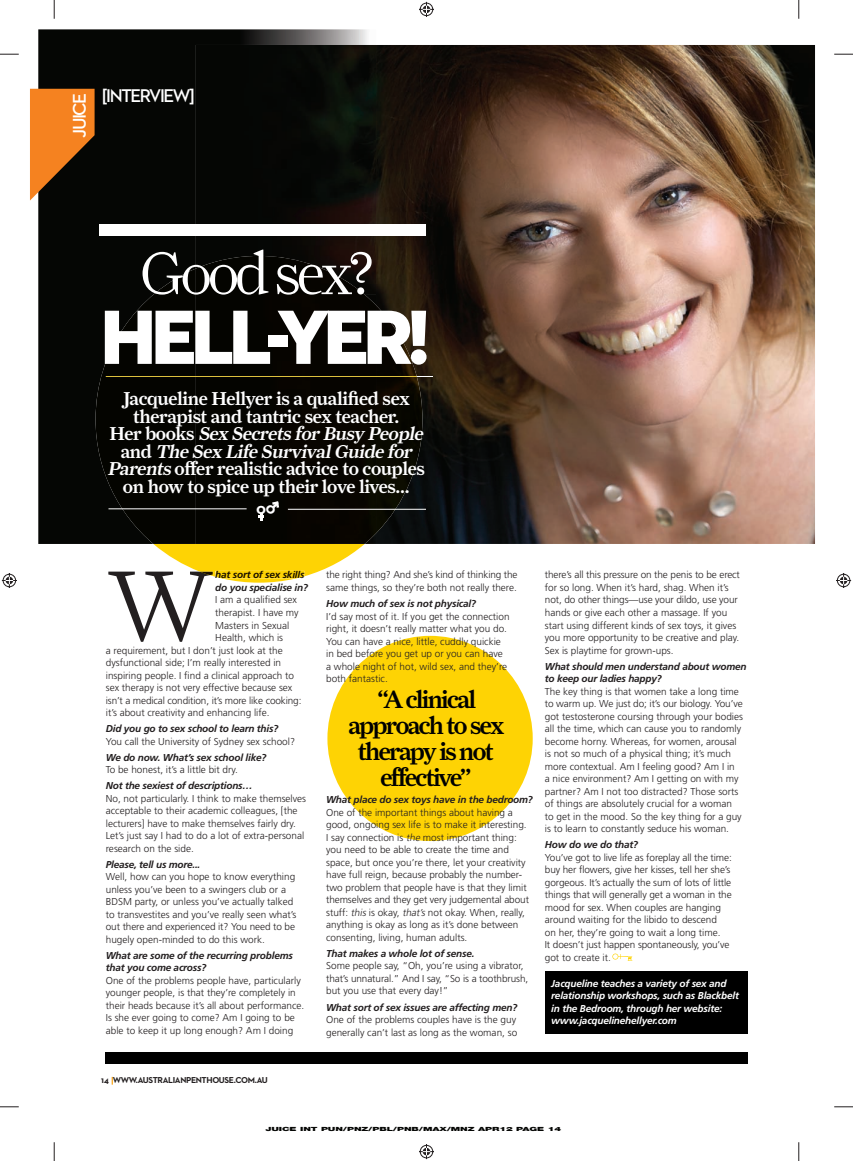
<style>
.page{position:relative;width:853px;height:1161px;background:#fff}
.page>*{position:absolute;margin:0;border:0;box-sizing:border-box;transform-origin:0 0}
.t1{font:300 100.88px "Farnham Display";color:#191000}
.t2{font:78.12px "Neutraface 2 Display Titling";letter-spacing:-.07em;color:#fff}
.t3{font:300 60.75px "Farnham Display";letter-spacing:-.07em;color:#fff}
.t4{font:500 25px/26.2px "Farnham Display";letter-spacing:-.065em;color:#000;text-align:center}
.t5{font:500 18.75px/17.5px "Farnham Display";letter-spacing:-.02em;color:#fff;text-align:center}
.t6{font:700 18.75px "Neutraface 2 Display";letter-spacing:-.07em;color:#fff}
.t7{font:600 18.75px "Neutraface 2 Text";letter-spacing:-.08em;color:#fff}
.t8{font:12px "Neutraface 2 Display Titling";color:#fff}
.t9{font:300 10px/12.5px "Frutiger LT Std";color:#231f20}
.t10{font:italic 700 10px/12.5px "Frutiger LT Std";letter-spacing:-.02em;color:#231f20}
.t11{font:italic 700 10px/12.5px "Frutiger LT Std";letter-spacing:-.02em;color:#fff}
.t12{font:italic 700 10px "Frutiger LT Std";letter-spacing:-.02em;color:#191000}
.t13{font:700 8.75px "Neutraface 2 Text";letter-spacing:-.04em;color:#231f20}
.t14{font:900 5.75px "Helvetica Neue LT Std";letter-spacing:-.01em;color:#050604;scale:1.75 1}
.s1{font-style:italic}
</style>
<div class="page">
<div style="left:327px;top:636px;width:205px;height:205px;background:#fed304;border-radius:50%"></div>
<img style="left:376px;top:45px;width:439px;height:499px">
<div style="left:38px;top:29px;width:331px;height:515px;background:#050604"></div>
<img style="left:196px;top:45px;width:180px;height:211px">
<svg style="left:30px;top:89px;width:65px;height:111px"></svg>
<svg style="left:722px;top:1033px;width:20px;height:1px"></svg>
<div style="left:105px;top:1052px;width:642px;height:11px;background:#000"></div>
<div style="left:99px;top:225px;width:326px;height:11px;background:#fff"></div>
<hr style="left:106px;top:376px;width:326px;height:1px;background:#fff">
<img style="left:376px;top:305px;width:46px;height:228px">
<div style="left:96px;top:268px;width:100px;height:276px;background:#040400"></div>
<div style="left:196px;top:256px;width:180px;height:277px;background:#050400"></div>
<svg style="left:153px;top:533px;width:223px;height:50px"></svg>
<svg style="left:106px;top:376px;width:311px;height:1px"></svg>
<hr style="left:108px;top:508px;width:138px;height:1px;background:#fff">
<hr style="left:288px;top:509px;width:138px;height:1px;background:#fff">
<div style="left:545px;top:971px;width:202px;height:62px;background:#000"></div>
<svg style="left:612px;top:953px;width:20px;height:8px"></svg>
<svg style="left:0;top:53px;width:19px;height:2px"></svg>
<svg style="left:834px;top:53px;width:18px;height:2px"></svg>
<svg style="left:0;top:1106px;width:19px;height:1px"></svg>
<svg style="left:834px;top:1106px;width:18px;height:1px"></svg>
<svg style="left:53px;top:0;width:2px;height:19px"></svg>
<svg style="left:53px;top:1142px;width:2px;height:19px"></svg>
<svg style="left:798px;top:0;width:1px;height:19px"></svg>
<svg style="left:798px;top:1142px;width:1px;height:19px"></svg>
<svg style="left:419px;top:1px;width:15px;height:16px"></svg>
<svg style="left:419px;top:1144px;width:15px;height:16px"></svg>
<svg style="left:1px;top:573px;width:16px;height:15px"></svg>
<svg style="left:836px;top:573px;width:16px;height:15px"></svg>
<svg style="left:258px;top:501px;width:21px;height:19px"></svg>
<h3 class="t7" style="left:72px;top:138px;width:47px;rotate:-90deg">JUICE</h3>
<h3 class="t6" style="left:102px;top:89px;width:95px">[INTERVIEW]</h3>
<h3 class="t3" style="left:140px;top:250px;width:236px">Good sex?</h3>
<h2 class="t2" style="left:100px;top:291px;width:332px">HELL-YER!</h2>
<h3 class="t5" style="left:108px;top:392px;width:320px">Jacqueline Hellyer is a qualified sex therapist and tantric sex teacher.<br>He r b o o ks <span class="s1">Sex Secrets for Busy People </span>a n d <span class="s1">The Sex Life SurvivalGuide for Parents</span> offer realistic advice to couples on how to spice up their love lives...</h3>
<p class="t8" style="left:256px;top:503px;width:11px">O</p>
<h1 class="t1" style="left:106px;top:568px;width:111px">W</h1>
<p class="t12" style="left:215px;top:571px;width:91px">hat sort of sex skills</p>
<p class="t10" style="left:215px;top:582px;width:94px">do you specialise in?</p>
<p class="t9" style="left:215px;top:594px;width:83px">I am a qualified sex</p>
<p class="t9" style="left:215px;top:607px;width:85px">therapist. I have my</p>
<p class="t9" style="left:215px;top:619px;width:75px">Masters in Sexual</p>
<p class="t9" style="left:215px;top:632px;width:69px">Health, which is</p>
<p class="t9" style="left:106px;top:644px;width:178px">a requirement, but I don’t just look at the</p>
<p class="t9" style="left:106px;top:657px;width:177px">dysfunctional side; I’m really interested in</p>
<p class="t9" style="left:106px;top:669px;width:190px">inspiring people. I find a clinical approach to</p>
<p class="t9" style="left:106px;top:682px;width:188px">sex therapy is not very effective because sex</p>
<p class="t9" style="left:106px;top:694px;width:197px">isn’t a medical condition, it’s more like cooking:</p>
<p class="t9" style="left:106px;top:707px;width:165px">it’s about creativity and enhancing life.</p>
<p class="t10" style="left:106px;top:723px;width:174px">Did you go to sex school to learn this?</p>
<p class="t9" style="left:106px;top:735px;width:191px">You call the University of Sydney sex school?</p>
<p class="t10" style="left:106px;top:751px;width:162px">We do now. What’s sex school like?</p>
<p class="t9" style="left:106px;top:764px;width:133px">To be honest, it’s a little bit dry.</p>
<p class="t10" style="left:106px;top:780px;width:148px">Not the sexiest of descriptions…</p>
<p class="t9" style="left:106px;top:793px;width:202px">No, not particularly. I think to make themselves acceptable to their academic colleagues, [the lecturers] have to make themselves fairly dry.<br>Let’s just say I had to do a lot of extra-personal research on the side.</p>
<p class="t10" style="left:106px;top:859px;width:96px">Please, tell us more...</p>
<p class="t9" style="left:106px;top:871px;width:192px">Well, how can you hope to know everything unless you’ve been to a swingers club or a BDSM party, or unless you’ve actually talked to transvestites and you’ve really seen what’s out there and experienced it? You need to be hugely open-minded to do this work.</p>
<p class="t10" style="left:106px;top:950px;width:188px">What are some of the recurring problems that you come across?</p>
<p class="t9" style="left:106px;top:975px;width:200px">One of the problems people have, particularly younger people, is that they’re completely in their heads because it’s all about performance.<br>Is she ever going to come? Am I going to be able to keep it up long enough? Am I doing</p>
<p class="t13" style="left:101px;top:1076px;width:168px">14 WWW.AUSTRALIANPENTHOUSE.COM.AU</p>
<p class="t9" style="left:326px;top:569px;width:193px">the right thing? And she’s kind of thinking the same things, so they’re both not really there.</p>
<p class="t10" style="left:326px;top:598px;width:151px">How much of sex is not physical?</p>
<p class="t9" style="left:326px;top:610px;width:185px">I’d say most of it. If you get the connection right, it doesn’t really matter what you do.<br>You can have a nice, little, cuddly quickie in bed before you get up or you can have a whole night of hot, wild sex, and they’re both fantastic.</p>
<h3 class="t4" style="left:348px;top:688px;width:157px">“A clinical approach to sex therapy is not effective”</h3>
<p class="t10" style="left:326px;top:794px;width:208px">What place do sex toys have in the bedroom?</p>
<p class="t9" style="left:326px;top:807px;width:204px">One of the important things about having a good, ongoing sex life is to make it interesting.<br>I say connection is <span class="s1">the</span> most important thing: you need to be able to create the time and space, but once you’re there, let your creativity have full reign, because probably the number&shy;two problem that people have is that they limit themselves and they get very judgemental about stuff: <span class="s1">this</span> is okay, <span class="s1">that’s</span> not okay. When, really, anything is okay as long as it’s done between consenting, living, human adults.</p>
<p class="t10" style="left:326px;top:948px;width:150px">That makes a whole lot of sense.</p>
<p class="t9" style="left:326px;top:960px;width:204px">Some people say, “Oh, you’re using a vibrator, that’s unnatural.” And I say, “So is a toothbrush, but you use that every day!”</p>
<p class="t10" style="left:326px;top:1001px;width:193px">What sort of sex issues are affecting men?</p>
<p class="t9" style="left:326px;top:1014px;width:192px">One of the problems couples have is the guy generally can’t last as long as the woman, so</p>
<p class="t9" style="left:545px;top:569px;width:196px">there’s all this pressure on the penis to be erect for so long. When it’s hard, shag. When it’s not, do other things—use your dildo, use your hands or give each other a massage. If you start using different kinds of sex toys, it gives you more opportunity to be creative and play.<br>Sex is playtime for grown-ups.</p>
<p class="t10" style="left:545px;top:660px;width:203px">What should men understand about women to keep our ladies happy?</p>
<p class="t9" style="left:545px;top:685px;width:200px">The key thing is that women take a long time to warm up. We just do; it’s our biology. You’ve got testosterone coursing through your bodies all the time, which can cause you to randomly become horny. Whereas, for women, arousal is not so much of a physical thing; it’s much more contextual. Am I feeling good? Am I in<br>a nice environment? Am I getting on with my partner? Am I not too distracted? Those sorts of things are absolutely crucial for a woman to get in the mood. So the key thing for a guy is to learn to constantly seduce his woman.</p>
<p class="t10" style="left:545px;top:839px;width:95px">How do we do that?</p>
<p class="t9" style="left:545px;top:851px;width:188px">You’ve got to live life as foreplay all the time: buy her flowers, give her kisses, tell her she’s gorgeous. It’s actually the sum of lots of little things that will generally get a woman in the mood for sex. When couples are hanging around waiting for the libido to descend<br>on her, they’re going to wait a long time.<br>It doesn’t just happen spontaneously, you’ve got to create it.</p>
<p class="t11" style="left:551px;top:978px;width:189px">Jacqueline teaches a variety of sex and relationship workshops, such as Blackbelt in the Bedroom, through her website: www.jacquelinehellyer.com</p>
<p class="t14" style="left:265px;top:1127px;width:170px">JUICE INT PUN/PNZ/PBL/PNB/MAX/MNZ APR12 PAGE 14</p>
</div>
